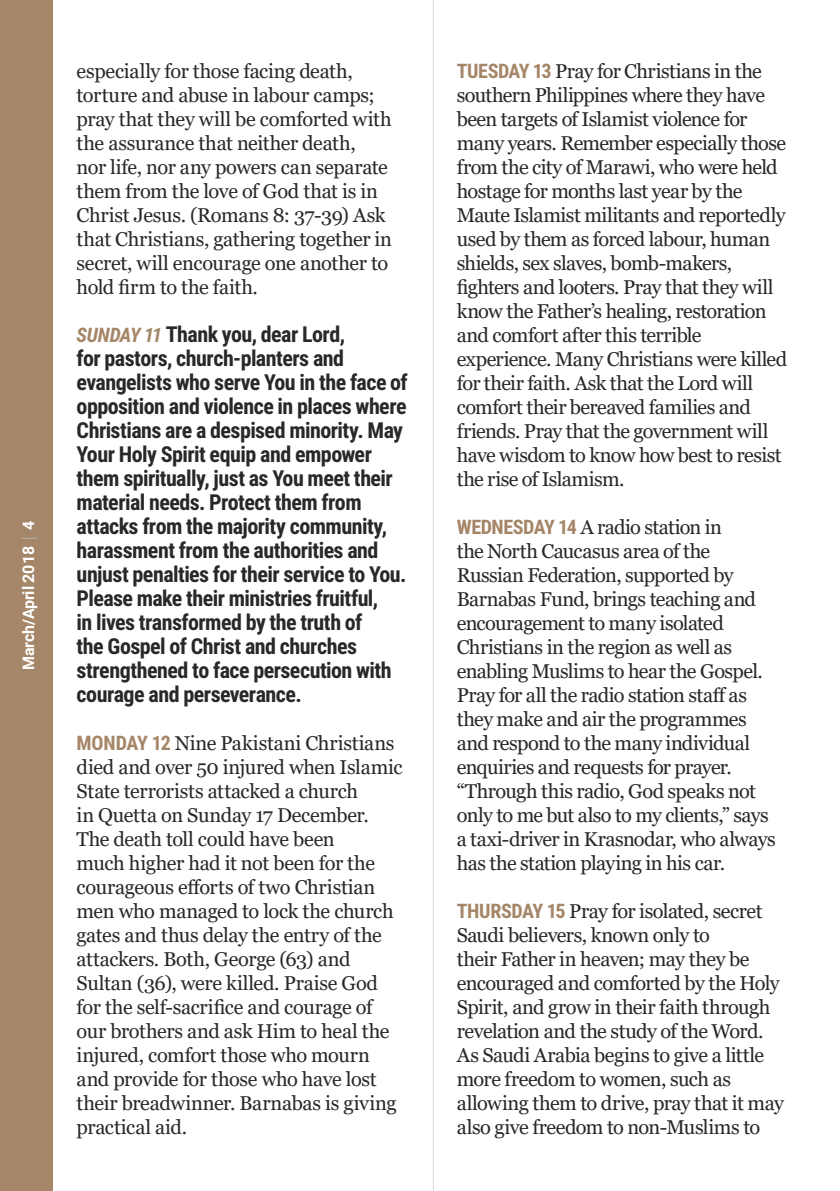
<style>
.page{position:relative;width:840px;height:1191px;background:#fff}
.page>*{position:absolute;margin:0;border:0;box-sizing:border-box;transform-origin:0 0}
.t1{font:700 22px/24px "Roboto Condensed";letter-spacing:-.025em;color:#282827}
.t2{font:20px/24px "Georgia";letter-spacing:-.025em;color:#282827}
.t3{font:700 16px "Roboto";letter-spacing:-.01em;color:#fff}
.s1{font-style:italic;font-size:20px;color:#a58668}
.s2{font-family:"Roboto Condensed";font-weight:700;color:#a58668}
</style>
<div class="page">
<div style="left:0;top:0;width:53px;height:1191px;background:#a58668"></div>
<svg style="left:22px;top:538px;width:15px;height:1px"></svg>
<hr style="left:432px;top:0;width:1px;height:1191px;background:#dadada">
<p class="t3" style="left:17px;top:670px;width:150px;rotate:-90deg">March/April 2018 4</p>
<p class="t2" style="left:77px;top:59px;width:317px">especially for those facing death, torture and abuse in labour camps; pray that they will be comforted with the assurance that neither death,<br>nor life, nor any powers can separate them from the love of God that is in Christ Jesus. (Romans 8: 37-39) Ask that Christians, gathering together in secret, will encourage one another to hold firm to the faith.</p>
<p class="t1" style="left:77px;top:321px;width:332px"><span class="s1">SUNDAY 11</span> Thank you, dear Lord,<br>for pastors, church-planters and evangelists who serve You in the face of opposition and violence in places where Christians are a despised minority. May Your Holy Spirit equip and empower them spiritually, just as You meet their material needs. Protect them from attacks from the majority community, harassment from the authorities and unjust penalties for their service to You.<br>Please make their ministries fruitful,<br>in lives transformed by the truth of<br>the Gospel of Christ and churches strengthened to face persecution with courage and perseverance.</p>
<p class="t2" style="left:77px;top:731px;width:327px"><span class="s2">MONDAY 12</span> Nine Pakistani Christians died and over 50 injured when Islamic State terrorists attacked a church<br>in Quetta on Sunday 17 December.<br>The death toll could have been<br>much higher had it not been for the courageous efforts of two Christian men who managed to lock the church gates and thus delay the entry of the attackers. Both, George (63) and Sultan (36), were killed. Praise God for the self-sacrifice and courage of our brothers and ask Him to heal the injured, comfort those who mourn and provide for those who have lost their breadwinner. Barnabas is giving practical aid.</p>
<p class="t2" style="left:456px;top:59px;width:332px"><span class="s2">TUESDAY 13</span> Pray for Christians in the southern Philippines where they have been targets of Islamist violence for many years. Remember especially those from the city of Marawi, who were held hostage for months last year by the Maute Islamist militants and reportedly used by them as forced labour, human shields, sex slaves, bomb-makers, fighters and looters. Pray that they will know the Father’s healing, restoration and comfort after this terrible experience. Many Christians were killed for their faith. Ask that the Lord will comfort their bereaved families and friends. Pray that the government will have wisdom to know how best to resist the rise of Islamism.</p>
<p class="t2" style="left:456px;top:515px;width:320px"><span class="s2">WEDNESDAY 14</span> A radio station in<br>the North Caucasus area of the Russian Federation, supported by Barnabas Fund, brings teaching and encouragement to many isolated Christians in the region as well as enabling Muslims to hear the Gospel.<br>Pray for all the radio station staff as they make and air the programmes and respond to the many individual enquiries and requests for prayer. “Through this radio, God speaks not only to me but also to my clients,” says a taxi-driver in Krasnodar, who always has the station playing in his car.</p>
<p class="t2" style="left:456px;top:899px;width:328px"><span class="s2">THURSDAY 15</span> Pray for isolated, secret Saudi believers, known only to<br>their Father in heaven; may they be encouraged and comforted by the Holy Spirit, and grow in their faith through revelation and the study of the Word.<br>As Saudi Arabia begins to give a little more freedom to women, such as allowing them to drive, pray that it may also give freedom to non-Muslims to</p>
</div>
